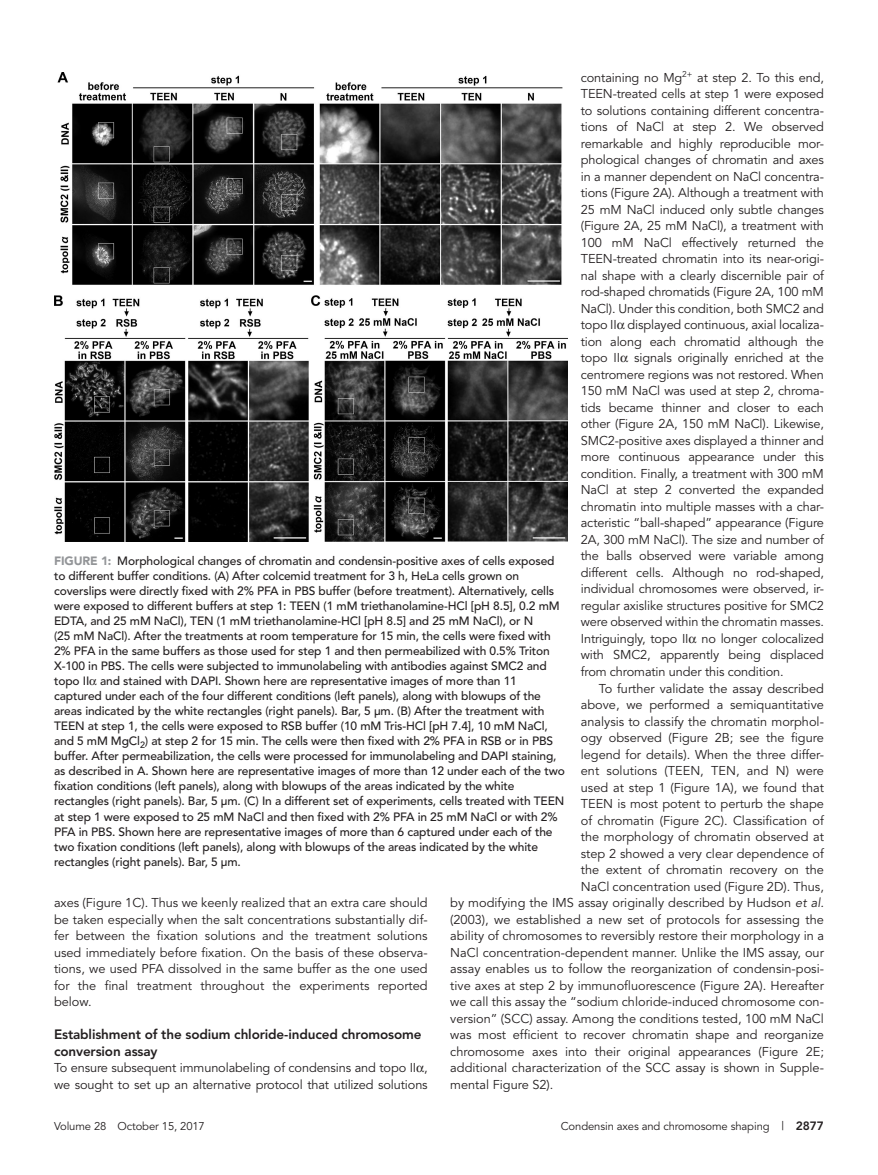
<style>
.page{position:relative;width:878px;height:1175px;background:#fff}
.page>*{position:absolute;margin:0;border:0;box-sizing:border-box;transform-origin:0 0}
.t1{font:800 13.5px/16.5px "Avenir";letter-spacing:-.01em;color:#231f20}
.ParaFL{font:12.75px/16.5px "Avenir";letter-spacing:-.01em;color:#231f20;text-align:justify}
.Para{font:12.75px/16.5px "Avenir";color:#231f20;text-align:justify}
.FigCaption{font:500 12px/15px "Avenir";letter-spacing:-.01em;color:#231f20}
.ParaFL-2{font:11.25px "Avenir";letter-spacing:-.01em;color:#231f20}
.s1{font-style:italic}
.s2{font-weight:900;color:#939598}
.s3{font-size:12px}
.s4{font-weight:800;font-size:12px}
</style>
<div class="page">
<img style="left:54px;top:72px;width:513px;height:469px">
<p class="ParaFL" style="left:580px;top:69px;width:245px">containing no Mg<sup>2+</sup> at step 2. To this end, TEEN-treated cells at step 1 were exposed to solutions containing different concentra&shy;tions of NaCl at step 2. We observed remarkable and highly reproducible mor&shy;phological changes of chromatin and axes in a manner dependent on NaCl concentra&shy;tions (Figure 2A). Although a treatment with 25 mM NaCl induced only subtle changes (Figure 2A, 25 mM NaCl), a treatment with 100 mM NaCl effectively returned the TEEN-treated chromatin into its near-origi&shy;nal shape with a clearly discernible pair of rod-shaped chromatids (Figure 2A, 100 mM NaCl). Under this condition, both SMC2 and topo II displayed continuous, axial localiza&shy;tion along each chromatid although the topo II signals originally enriched at the centromere regions was not restored. When 150 mM NaCl was used at step 2, chroma&shy;tids became thinner and closer to each other (Figure 2A, 150 mM NaCl). Likewise, SMC2-positive axes displayed a thinner and more continuous appearance under this condition. Finally, a treatment with 300 mM NaCl at step 2 converted the expanded chromatin into multiple masses with a char&shy;acteristic “ball-shaped” appearance (Figure 2A, 300 mM NaCl). The size and number of the balls observed were variable among different cells. Although no rod-shaped, individual chromosomes were observed, ir&shy;regular axislike structures positive for SMC2 were observed within the chromatin masses.<br>Intriguingly, topo II no longer colocalized with SMC2, apparently being displaced from chromatin under this condition.</p>
<p class="Para" style="left:598px;top:680px;width:226px">To further validate the assay described</p>
<p class="Para" style="left:580px;top:696px;width:244px">above, we performed a semiquantitative</p>
<p class="Para" style="left:580px;top:713px;width:245px">analysis to classify the chromatin morphol-</p>
<p class="Para" style="left:580px;top:729px;width:244px">ogy observed (Figure 2B; see the figure</p>
<p class="Para" style="left:580px;top:746px;width:245px">legend for details). When the three differ-</p>
<p class="Para" style="left:580px;top:762px;width:244px">ent solutions (TEEN, TEN, and N) were</p>
<p class="Para" style="left:580px;top:779px;width:245px">used at step 1 (Figure 1A), we found that</p>
<p class="Para" style="left:580px;top:795px;width:244px">TEEN is most potent to perturb the shape</p>
<p class="Para" style="left:580px;top:812px;width:244px">of chromatin (Figure 2C). Classification of</p>
<p class="Para" style="left:580px;top:828px;width:244px">the morphology of chromatin observed at</p>
<p class="Para" style="left:580px;top:845px;width:244px">step 2 showed a very clear dependence of</p>
<p class="Para" style="left:580px;top:861px;width:245px">the extent of chromatin recovery on the</p>
<p class="Para" style="left:580px;top:878px;width:244px">NaCl concentration used (Figure 2D). Thus,</p>
<p class="Para" style="left:450px;top:894px;width:375px">by modifying the IMS assay originally described by Hudson <span class="s1">et al.</span></p>
<p class="Para" style="left:450px;top:911px;width:375px">(2003), we established a new set of protocols for assessing the</p>
<p class="Para" style="left:450px;top:927px;width:375px">ability of chromosomes to reversibly restore their morphology in a</p>
<p class="Para" style="left:450px;top:944px;width:375px">NaCl concentration-dependent manner. Unlike the IMS assay, our</p>
<p class="Para" style="left:450px;top:960px;width:375px">assay enables us to follow the reorganization of condensin-posi-</p>
<p class="Para" style="left:450px;top:977px;width:375px">tive axes at step 2 by immunofluorescence (Figure 2A). Hereafter</p>
<p class="Para" style="left:450px;top:993px;width:375px">we call this assay the “sodium chloride-induced chromosome con-</p>
<p class="Para" style="left:450px;top:1010px;width:375px">version” (SCC) assay. Among the conditions tested, 100 mM NaCl</p>
<p class="Para" style="left:450px;top:1026px;width:375px">was most efficient to recover chromatin shape and reorganize</p>
<p class="Para" style="left:450px;top:1043px;width:375px">chromosome axes into their original appearances (Figure 2E;</p>
<p class="Para" style="left:450px;top:1059px;width:375px">additional characterization of the SCC assay is shown in Supple-</p>
<p class="Para" style="left:450px;top:1076px;width:105px">mental Figure S2).</p>
<p class="FigCaption" style="left:54px;top:554px;width:512px"><span class="s2">FIGURE 1:</span> Morphological changes of chromatin and condensin-positive axes of cells exposed to different buffer conditions. (A) After colcemid treatment for 3 h, HeLa cells grown on coverslips were directly fixed with 2% PFA in PBS buffer (before treatment). Alternatively, cells were exposed to different buffers at step 1: TEEN (1 mM triethanolamine-HCl [pH 8.5], 0.2 mM EDTA, and 25 mM NaCl), TEN (1 mM triethanolamine-HCl [pH 8.5] and 25 mM NaCl), or N<br>(25 mM NaCl). After the treatments at room temperature for 15 min, the cells were fixed with 2% PFA in the same buffers as those used for step 1 and then permeabilized with 0.5% Triton X-100 in PBS. The cells were subjected to immunolabeling with antibodies against SMC2 and topo II and stained with DAPI. Shown here are representative images of more than 11 captured under each of the four different conditions (left panels), along with blowups of the areas indicated by the white rectangles (right panels). Bar, 5 μm. (B) After the treatment with TEEN at step 1, the cells were exposed to RSB buffer (10 mM Tris-HCl [pH 7.4], 10 mM NaCl, and 5 mM MgCl<sub>2</sub>) at step 2 for 15 min. The cells were then fixed with 2% PFA in RSB or in PBS buffer. After permeabilization, the cells were processed for immunolabeling and DAPI staining, as described in A. Shown here are representative images of more than 12 under each of the two fixation conditions (left panels), along with blowups of the areas indicated by the white rectangles (right panels). Bar, 5 μm. (C) In a different set of experiments, cells treated with TEEN at step 1 were exposed to 25 mM NaCl and then fixed with 2% PFA in 25 mM NaCl or with 2% PFA in PBS. Shown here are representative images of more than 6 captured under each of the two fixation conditions (left panels), along with blowups of the areas indicated by the white rectangles (right panels). Bar, 5 μm.</p>
<p class="Para" style="left:54px;top:894px;width:375px">axes (Figure 1C). Thus we keenly realized that an extra care should be taken especially when the salt concentrations substantially dif&shy;fer between the fixation solutions and the treatment solutions used immediately before fixation. On the basis of these observa&shy;tions, we used PFA dissolved in the same buffer as the one used for the final treatment throughout the experiments reported below.</p>
<h2 class="t1" style="left:54px;top:1026px;width:369px">Establishment of the sodium chloride-induced chromosome conversion assay</h2>
<p class="ParaFL" style="left:54px;top:1059px;width:375px">To ensure subsequent immunolabeling of condensins and topo II , we sought to set up an alternative protocol that utilized solutions</p>
<p class="ParaFL-2" style="left:54px;top:1119px;width:152px">Volume 28 October 15, 2017</p>
<p class="ParaFL-2" style="left:561px;top:1119px;width:264px">Condensin axes and chromosome shaping <span class="s3">|</span> <span class="s4">2877</span></p>
</div>
